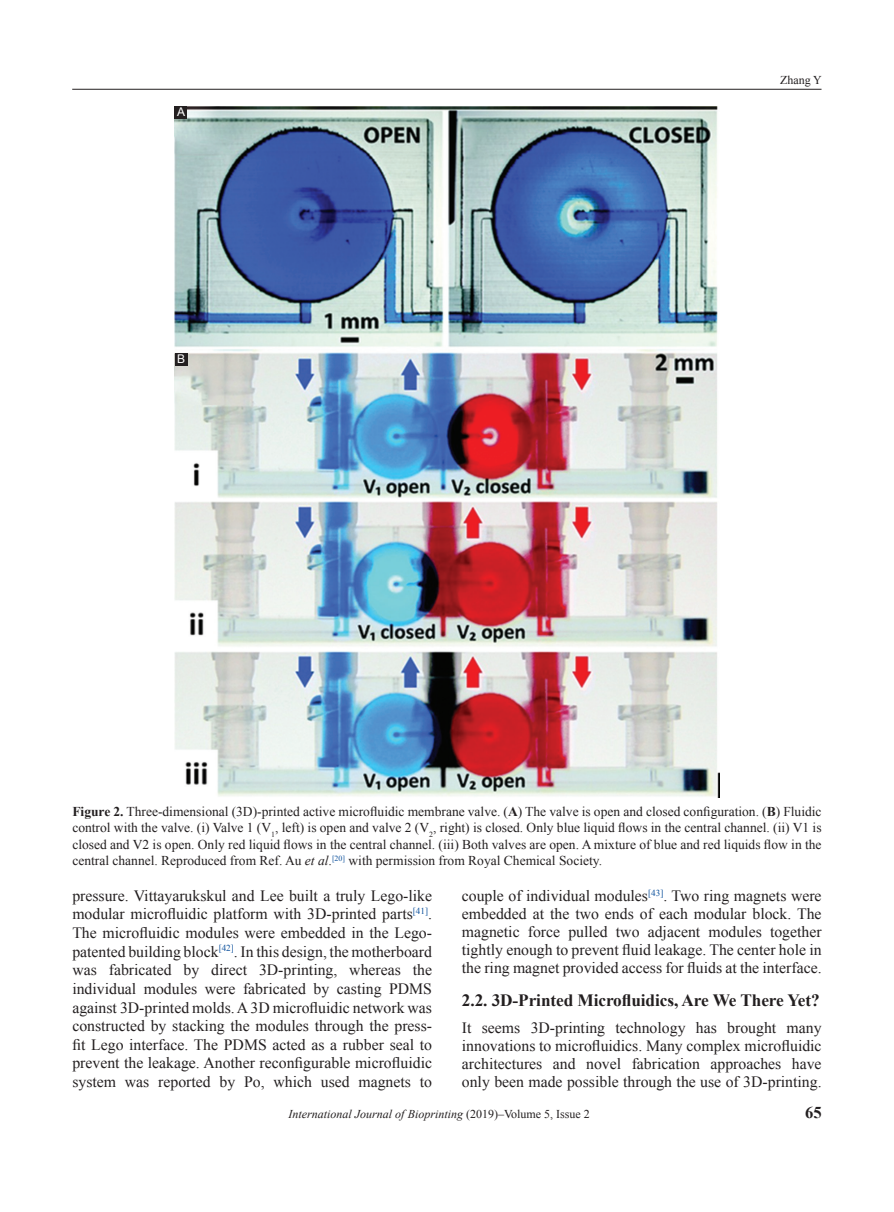
<style>
.page{position:relative;width:894px;height:1212px;background:#fff}
.page>*{position:absolute;margin:0;border:0;box-sizing:border-box;transform-origin:0 0}
.t1{font:700 17.25px "Times New Roman";letter-spacing:-.005em;color:#231f20}
.t2{font:700 16.5px "Times New Roman";color:#231f20}
.TX{font:15.75px/18.6px "Times New Roman";color:#231f20;text-align:justify}
.TXFL{font:15.75px/18.1px "Times New Roman";color:#231f20;text-align:justify}
.FGC{font:13.5px/16.5px "Times New Roman";color:#231f20;text-align:justify}
.t3{font:italic 12px "Times New Roman";color:#231f20}
.t4{font:12px "Times New Roman";color:#231f20}
.LABEL{font:12px "Arial";color:#fff}
.s1{font-weight:700}
.s2{font-style:italic}
.s3{font-style:normal}
</style>
<div class="page">
<hr style="left:72px;top:89px;width:749px;height:1px;background:#231f20">
<img style="left:174px;top:106px;width:545px;height:691px">
<div style="left:174px;top:106px;width:13px;height:13px;background:#231f20"></div>
<div style="left:175px;top:353px;width:12px;height:13px;background:#231f20"></div>
<p class="LABEL" style="left:177px;top:103px;width:10px">A</p>
<p class="LABEL" style="left:177px;top:350px;width:10px">B</p>
<p class="t4" style="left:779px;top:72px;width:43px">Zhang Y</p>
<p class="FGC" style="left:72px;top:802px;width:750px"><span class="s1">Figure 2.</span> Three-dimensional (3D)-printed active microfluidic membrane valve. (<span class="s1">A</span>) The valve is open and closed configuration. (<span class="s1">B</span>) Fluidic control with the valve. (i) Valve 1 (V<sub>1</sub>, left) is open and valve 2 (V<sub>2</sub>, right) is closed. Only blue liquid flows in the central channel. (ii) V1 is closed and V2 is open. Only red liquid flows in the central channel. (iii) Both valves are open. A mixture of blue and red liquids flow in the central channel. Reproduced from Ref. Au <span class="s2">et al</span>.<sup>[20]</sup> with permission from Royal Chemical Society.</p>
<p class="TX" style="left:72px;top:886px;width:361px">pressure. Vittayarukskul and Lee built a truly Lego-like modular microfluidic platform with 3D-printed parts<sup>[41]</sup>.<br>The microfluidic modules were embedded in the Lego&shy;patented building block<sup>[42]</sup>. In this design, the motherboard was fabricated by direct 3D-printing, whereas the individual modules were fabricated by casting PDMS against 3D-printed molds. A3D microfluidic network was constructed by stacking the modules through the press&shy;fit Lego interface. The PDMS acted as a rubber seal to prevent the leakage. Another reconfigurable microfluidic system was reported by Po, which used magnets to</p>
<p class="TX" style="left:461px;top:886px;width:361px;line-height:18px">couple of individual modules<sup>[43]</sup>. Two ring magnets were embedded at the two ends of each modular block. The magnetic force pulled two adjacent modules together tightly enough to prevent fluid leakage. The center hole in the ring magnet provided access for fluids at the interface.</p>
<h2 class="t1" style="left:461px;top:988px;width:359px">2.2. 3D-Printed Microfluidics, Are We There Yet?</h2>
<p class="TXFL" style="left:461px;top:1018px;width:361px">It seems 3D-printing technology has brought many innovations to microfluidics. Many complex microfluidic architectures and novel fabrication approaches have only been made possible through the use of 3D-printing.</p>
<p class="t3" style="left:288px;top:1106px;width:303px">International Journal of Bioprinting <span class="s3">(2019)–Volume 5, Issue 2</span></p>
<p class="t2" style="left:804px;top:1100px;width:18px">65</p>
</div>
